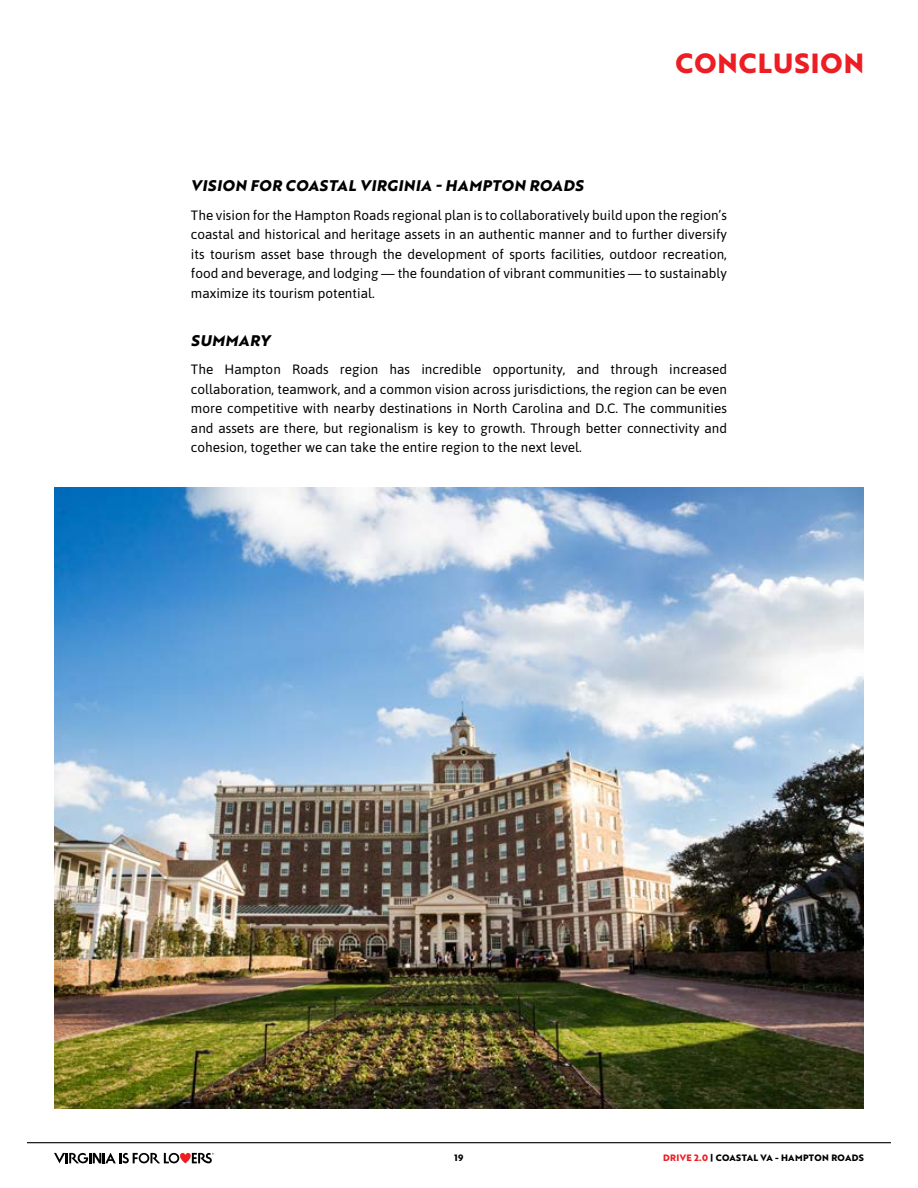
<style>
.page{position:relative;width:918px;height:1188px;background:#fff}
.page>*{position:absolute;margin:0;border:0;box-sizing:border-box;transform-origin:0 0}
.t1{font:700 27px "Brother 1816 Extra";letter-spacing:.04em;color:#ed1d24}
.t2{font:15px "Brother 1816 Extra Bold Italic";letter-spacing:.04em;color:#000}
.t3{font:13.5px/19.5px "Asap";color:#000;text-align:justify}
.t4{font:700 9px "Brother 1816 Extra";letter-spacing:.04em;color:#000}
.s1{color:#ed1d24}
</style>
<div class="page">
<img style="left:54px;top:487px;width:810px;height:622px">
<hr style="left:27px;top:1142px;width:864px;height:1px;background:#000">
<svg style="left:54px;top:1153px;width:160px;height:10px"></svg>
<h1 class="t1" style="left:676px;top:43px;width:190px">CONCLUSION</h1>
<p class="t2" style="left:191px;top:174px;width:394px">VISION FOR COASTAL VIRGINIA - HAMPTON ROADS</p>
<p class="t3" style="left:191px;top:204px;width:538px">The vision for the Hampton Roads regional plan is to collaboratively build upon the region’s coastal and historical and heritage assets in an authentic manner and to further diversify its tourism asset base through the development of sports facilities, outdoor recreation, food and beverage, and lodging — the foundation of vibrant communities — to sustainably maximize its tourism potential.</p>
<p class="t2" style="left:191px;top:329px;width:80px">SUMMARY</p>
<p class="t3" style="left:191px;top:359px;width:538px">The Hampton Roads region has incredible opportunity, and through increased collaboration, teamwork, and a common vision across jurisdictions, the region can be even more competitive with nearby destinations in North Carolina and D.C. The communities and assets are there, but regionalism is key to growth. Through better connectivity and cohesion, together we can take the entire region to the next level.</p>
<p class="t4" style="left:455px;top:1151px;width:10px">19</p>
<p class="t4" style="left:663px;top:1151px;width:202px"><span class="s1">DRIVE 2.0</span> | COASTAL VA - HAMPTON ROADS</p>
</div>
